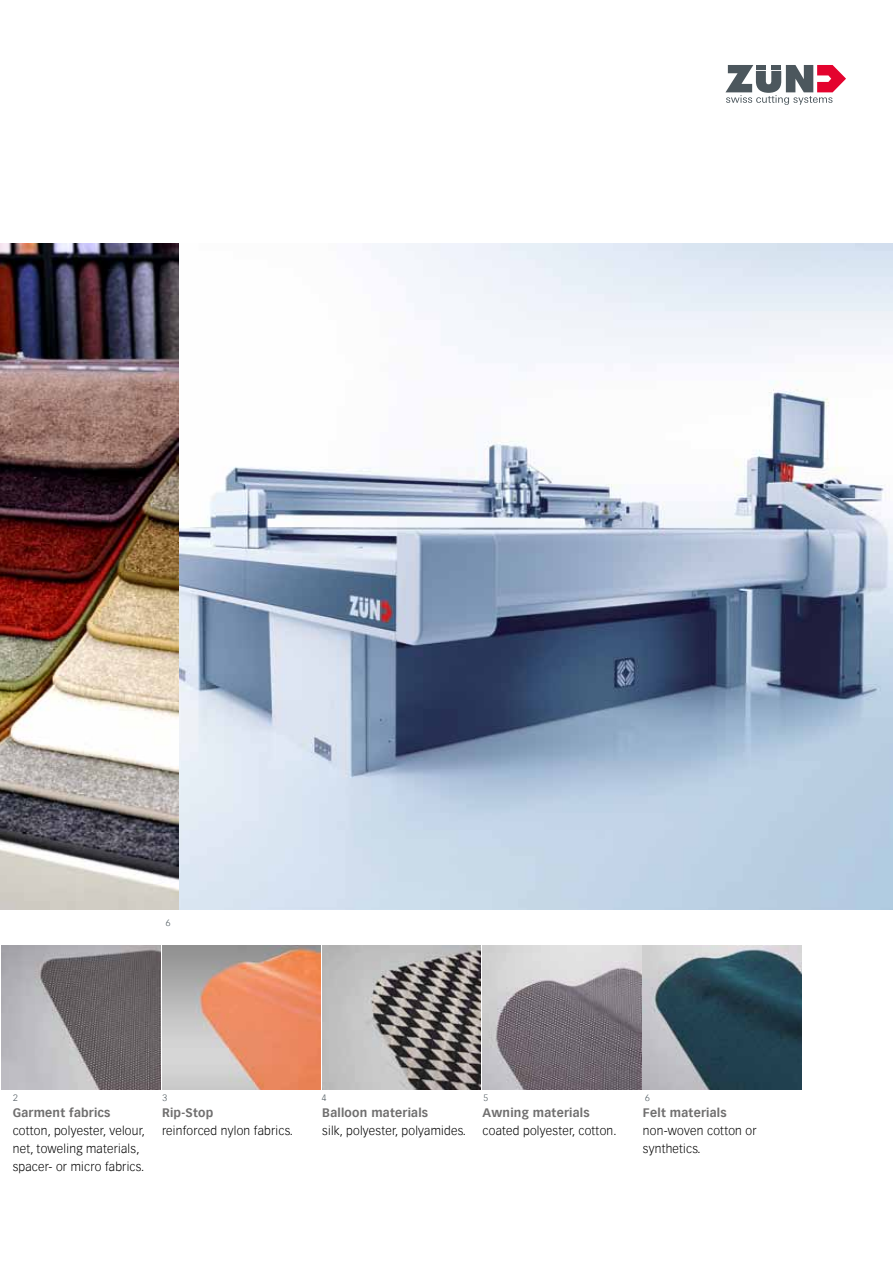
<style>
.page{position:relative;width:893px;height:1263px;background:#fff}
.page>*{position:absolute;margin:0;border:0;box-sizing:border-box;transform-origin:0 0}
.t1{font:300 12px/18px "Vectora Com";letter-spacing:.02em;color:#000}
.t2{font:700 12px "Vectora Com";letter-spacing:.02em;color:#706f6f}
.t3{font:300 9px "Vectora Com";color:#4c575d}
</style>
<div class="page">
<svg style="left:725px;top:65px;width:121px;height:40px"></svg>
<img style="left:179px;top:244px;width:714px;height:666px">
<img style="left:643px;top:946px;width:158px;height:144px">
<img style="left:322px;top:946px;width:161px;height:144px">
<svg style="left:162px;top:946px;width:159px;height:144px;background:#d79f87"></svg>
<svg style="left:483px;top:946px;width:158px;height:144px;background:#958f95"></svg>
<img style="left:2px;top:946px;width:158px;height:144px">
<img style="left:1px;top:244px;width:178px;height:666px">
<img style="left:0;top:244px;width:1px;height:666px">
<p class="t3" style="left:166px;top:917px;width:6px">6</p>
<p class="t3" style="left:13px;top:1092px;width:6px">2</p>
<p class="t3" style="left:162px;top:1092px;width:6px">3</p>
<p class="t3" style="left:322px;top:1092px;width:6px">4</p>
<p class="t3" style="left:483px;top:1092px;width:6px">5</p>
<p class="t3" style="left:645px;top:1092px;width:6px">6</p>
<p class="t2" style="left:13px;top:1105px;width:99px">Garment fabrics</p>
<p class="t1" style="left:13px;top:1122px;width:134px">cotton, polyester, velour, net, toweling materials, spacer- or micro fabrics.</p>
<p class="t2" style="left:162px;top:1105px;width:53px">Rip-Stop</p>
<p class="t1" style="left:162px;top:1122px;width:132px">reinforced nylon fabrics.</p>
<p class="t2" style="left:322px;top:1105px;width:107px">Balloon materials</p>
<p class="t1" style="left:322px;top:1122px;width:145px">silk, polyester, polyamides.</p>
<p class="t2" style="left:482px;top:1105px;width:109px">Awning materials</p>
<p class="t1" style="left:482px;top:1122px;width:136px">coated polyester, cotton.</p>
<p class="t2" style="left:643px;top:1105px;width:85px">Felt materials</p>
<p class="t1" style="left:643px;top:1122px;width:115px">non-woven cotton or synthetics.</p>
</div>
